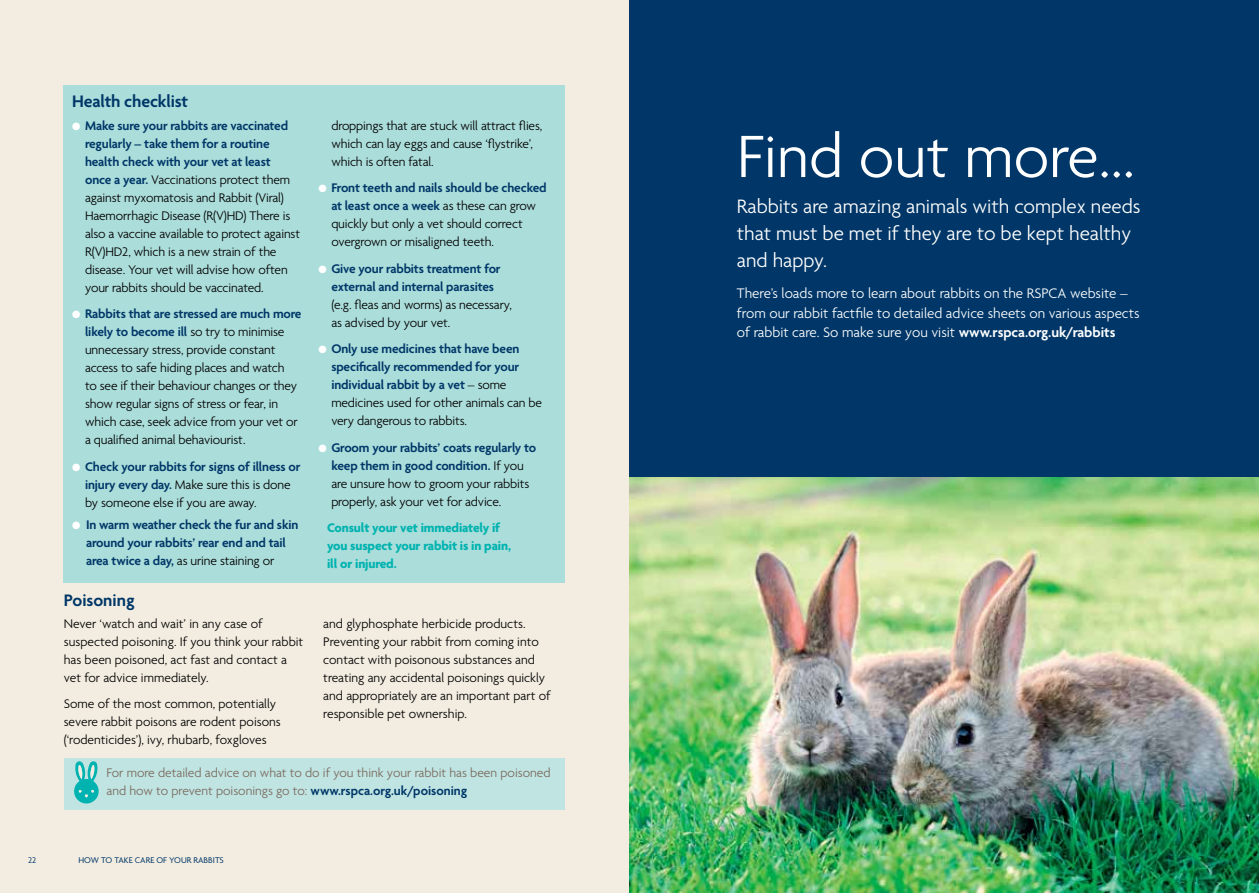
<style>
.page{position:relative;width:1259px;height:893px;background:#fff}
.page>*{position:absolute;margin:0;border:0;box-sizing:border-box;transform-origin:0 0}
.t1{font:300 64.5px "Agenda";color:#fff}
.t2{font:300 21px/27px "Agenda";color:#fff}
.t3{font:600 18px "Agenda";letter-spacing:-.01em;color:#003768}
.t4{font:300 15px/19.5px "Agenda";color:#fff}
.t5{font:300 13.5px/18px "Agenda";letter-spacing:-.01em;color:#000}
.t6{font:600 13.5px/18px "Agenda";letter-spacing:-.01em;color:#003768}
.t7{font:300 13.5px/18px "Agenda";color:#7b6a5d}
.t8{font:700 13.5px/18px "Agenda";letter-spacing:-.01em;color:#00b3b0}
.t9{font:9px "Agenda";color:#003768}
.s1{color:#fff}
.s2{font-weight:600;color:#003768}
.s3{font-weight:300;color:#000}
.s4{font-weight:600}
</style>
<div class="page">
<div style="left:0;top:0;width:629px;height:893px;background:#f3ede1"></div>
<div style="left:629px;top:0;width:630px;height:893px;background:#003768"></div>
<div style="left:64px;top:85px;width:501px;height:498px;background:#abddda"></div>
<img style="left:629px;top:477px;width:630px;height:416px">
<div style="left:64px;top:758px;width:501px;height:51px;background:#bfe4e2"></div>
<svg style="left:74px;top:761px;width:25px;height:43px"></svg>
<h3 class="t3" style="left:72px;top:91px;width:117px">Health checklist</h3>
<p class="t5" style="left:85px;top:116px;width:217px;text-indent:-13px"><span class="s1">●</span> <span class="s2">Make sure your rabbits are vaccinated regularly – take them for a routine health check with your vet at least once a year.</span> Vaccinations protect them against myxomatosis and Rabbit (Viral)<br>Haemorrhagic Disease (R(V)HD) There is also a vaccine available to protect against R(V)HD2, which is a new strain of the disease. Your vet will advise how often your rabbits should be vaccinated.</p>
<p class="t5" style="left:85px;top:304px;width:218px;text-indent:-13px"><span class="s1">●</span> <span class="s2">Rabbits that are stressed are much more likely to become ill</span> so try to minimise unnecessary stress, provide constant access to safe hiding places and watch<br>to see if their behaviour changes or they show regular signs of stress or fear, in which case, seek advice from your vet or a qualified animal behaviourist.</p>
<p class="t6" style="left:85px;top:457px;width:217px;text-indent:-13px"><span class="s1">●</span> Check your rabbits for signs of illness or injury every day. <span class="s3">Make sure this is done by someone else if you are away.</span></p>
<p class="t6" style="left:86px;top:515px;width:214px;text-indent:-14px"><span class="s1">●</span> In warm weather check the fur and skin around your rabbits’ rear end and tail area twice a day, <span class="s3">as urine staining or</span></p>
<h3 class="t3" style="left:64px;top:589px;width:72px">Poisoning</h3>
<p class="t5" style="left:64px;top:614px;width:241px">Never ‘watch and wait’ in any case of suspected poisoning. If you think your rabbit has been poisoned, act fast and contact a vet for advice immediately.</p>
<p class="t5" style="left:64px;top:695px;width:218px">Some of the most common, potentially severe rabbit poisons are rodent poisons (‘rodenticides’), ivy, rhubarb, foxgloves</p>
<p class="t5" style="left:331px;top:116px;width:212px">droppings that are stuck will attract flies, which can lay eggs and cause ‘flystrike’, which is often fatal.</p>
<p class="t5" style="left:331px;top:178px;width:217px;text-indent:-13px"><span class="s1">●</span> <span class="s2">Front teeth and nails should be checked at least once a week</span> as these can grow quickly but only a vet should correct overgrown or misaligned teeth.</p>
<p class="t6" style="left:318px;top:259px;width:184px;text-align:center"><span class="s1">●</span> Give your rabbits treatment for external and internal parasites</p>
<p class="t5" style="left:331px;top:295px;width:182px">(e.g. fleas and worms) as necessary, as advised by your vet.</p>
<p class="t6" style="left:331px;top:339px;width:212px;text-indent:-13px"><span class="s1">●</span> Only use medicines that have been specifically recommended for your individual rabbit by a vet <span class="s3">– some medicines used for other animals can be very dangerous to rabbits.</span></p>
<p class="t5" style="left:331px;top:438px;width:206px;text-indent:-13px"><span class="s1">●</span> <span class="s2">Groom your rabbits’ coats regularly to keep them in good condition.</span> If you are unsure how to groom your rabbits properly, ask your vet for advice.</p>
<p class="t8" style="left:327px;top:518px;width:185px">Consult your vet immediately if you suspect your rabbit is in pain, ill or injured.</p>
<p class="t5" style="left:323px;top:614px;width:229px">and glyphosphate herbicide products.<br>Preventing your rabbit from coming into contact with poisonous substances and treating any accidental poisonings quickly and appropriately are an important part of responsible pet ownership.</p>
<p class="t7" style="left:106px;top:763px;width:445px">For more detailed advice on what to do if you think your rabbit has been poisoned and how to prevent poisonings go to: <span class="s2">www.rspca.org.uk/poisoning</span></p>
<p class="t9" style="left:28px;top:855px;width:10px">22</p>
<p class="t9" style="left:78px;top:855px;width:147px">HOW TO TAKE CARE OF YOUR RABBITS</p>
<h1 class="t1" style="left:737px;top:118px;width:399px">Find out more…</h1>
<h2 class="t2" style="left:737px;top:192px;width:405px">Rabbits are amazing animals with complex needs that must be met if they are to be kept healthy and happy.</h2>
<p class="t4" style="left:737px;top:283px;width:404px">There’s loads more to learn about rabbits on the RSPCA website – from our rabbit factfile to detailed advice sheets on various aspects of rabbit care. So make sure you visit <span class="s4">www.rspca.org.uk/rabbits</span></p>
</div>
